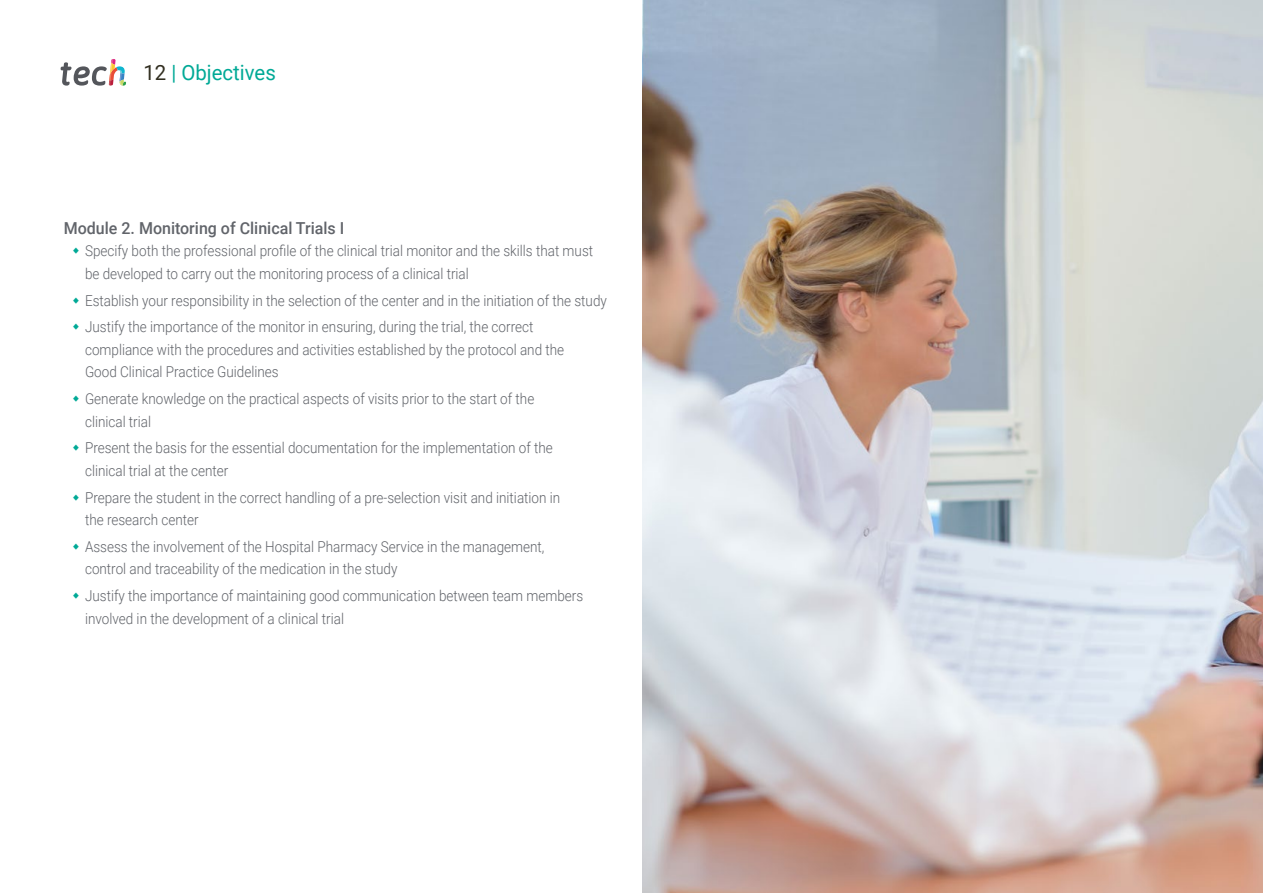
<style>
.page{position:relative;width:1263px;height:893px;background:#fff}
.page>*{position:absolute;margin:0;border:0;box-sizing:border-box;transform-origin:0 0}
.t1{font:21px "Roboto";color:#00a996}
.t2{font:500 16.5px "Roboto";color:#61646a}
.t3{font:300 15px/22.5px "Roboto";color:#61646a;scale:.9 1}
.s1{color:#312e20}
</style>
<div class="page">
<img style="left:642px;top:0;width:621px;height:893px">
<svg style="left:61px;top:59px;width:65px;height:27px"></svg>
<h1 class="t1" style="left:144px;top:57px;width:134px"><span class="s1">12</span> | Objectives</h1>
<p class="t2" style="left:64px;top:217px;width:282px">Module 2. Monitoring of Clinical Trials I</p>
<p class="t3" style="left:85px;top:239px;width:566px">Specify both the professional profile of the clinical trial monitor and the skills that must be developed to carry out the monitoring process of a clinical trial</p>
<p class="t3" style="left:85px;top:286px;width:581px;line-height:26.7px">Establish your responsibility in the selection of the center and in the initiation of the study<br>Justify the importance of the monitor in ensuring, during the trial, the correct</p>
<p class="t3" style="left:85px;top:338px;width:534px">compliance with the procedures and activities established by the protocol and the<br>Good Clinical Practice Guidelines</p>
<p class="t3" style="left:85px;top:387px;width:501px">Generate knowledge on the practical aspects of visits prior to the start of the clinical trial</p>
<p class="t3" style="left:85px;top:436px;width:521px">Present the basis for the essential documentation for the implementation of the clinical trial at the center</p>
<p class="t3" style="left:85px;top:485px;width:529px">Prepare the student in the correct handling of a pre-selection visit and initiation in the research center</p>
<p class="t3" style="left:85px;top:535px;width:512px">Assess the involvement of the Hospital Pharmacy Service in the management, control and traceability of the medication in the study</p>
<p class="t3" style="left:85px;top:584px;width:555px">Justify the importance of maintaining good communication between team members involved in the development of a clinical trial</p>
</div>
